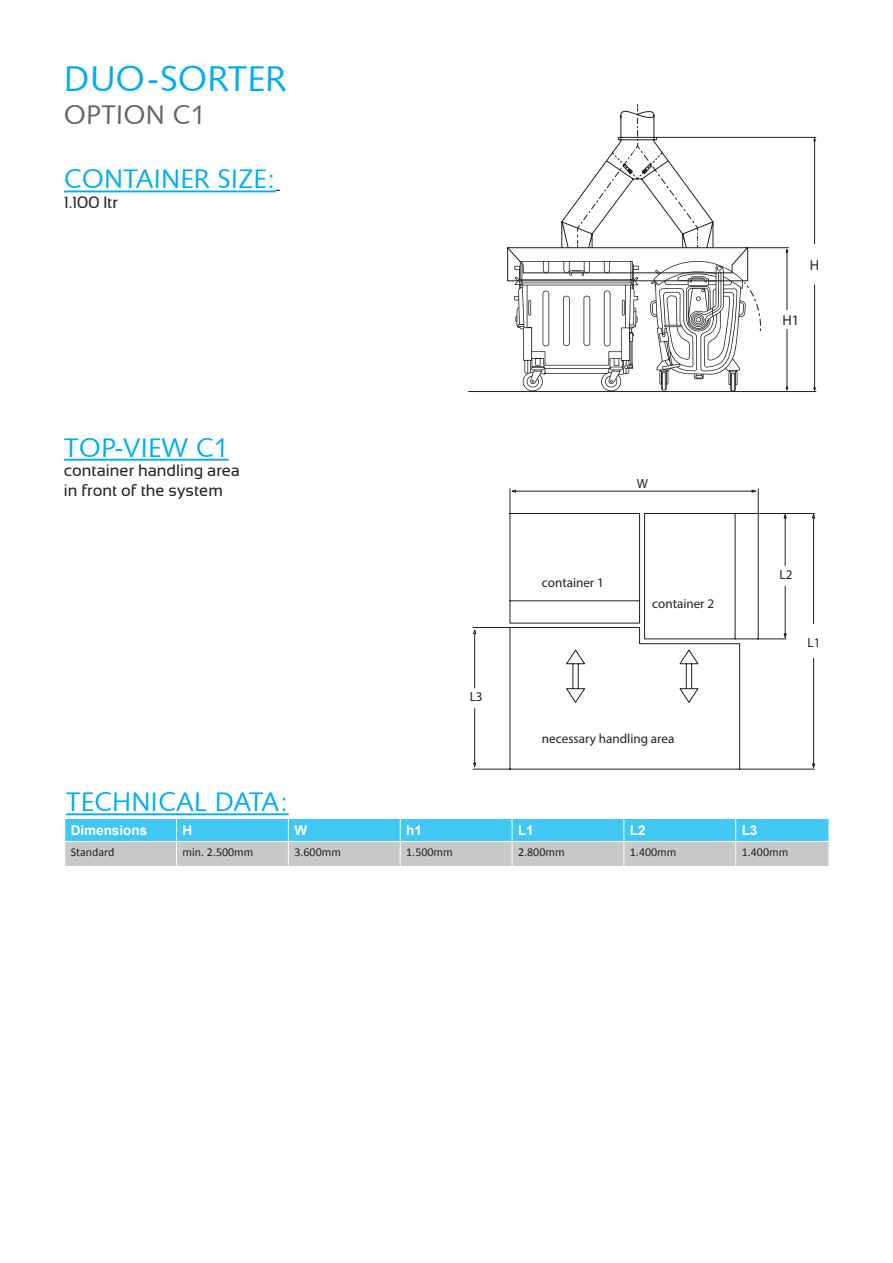
<style>
.page{position:relative;width:893px;height:1263px;background:#fff}
.page>*{position:absolute;margin:0;border:0;box-sizing:border-box;transform-origin:0 0}
.sub_sub_title{font:36px "Humanist 531 BT Roman A";color:#00aeef}
.Paragraph_Style_1{font:27px "Humanist 531 BT Roman A";color:#00aeef}
.Paragraph_Style_1-2{font:27px "Humanist 531 BT Roman A";color:#636366}
.Paragraph_Style_1-3{font:16.5px "Sansation";color:#231f20}
.t1{font:14.4px "Myriad Pro";color:#231f20}
.table_title{font:700 13.5px "Arial";color:#fff}
.t2{font:13.2px "Myriad Pro";color:#231f20}
.table_text{font:12px "Calibri";color:#231f20}
</style>
<div class="page">
<hr style="left:64px;top:191px;width:212px;height:1px;background:#00aeef">
<hr style="left:64px;top:459px;width:165px;height:2px;background:#00aeef">
<svg style="left:468px;top:136px;width:348px;height:256px"></svg>
<svg style="left:507px;top:104px;width:256px;height:287px"></svg>
<hr style="left:745px;top:247px;width:43px;height:1px;background:#231f20">
<hr style="left:656px;top:137px;width:160px;height:1px;background:#231f20">
<svg style="left:472px;top:488px;width:343px;height:282px"></svg>
<svg style="left:66px;top:819px;width:763px;height:46px;background:#86c8de"></svg>
<hr style="left:65px;top:841px;width:112px;height:1px;background:#fff">
<hr style="left:177px;top:841px;width:111px;height:1px;background:#fff">
<hr style="left:288px;top:841px;width:112px;height:1px;background:#fff">
<hr style="left:400px;top:841px;width:112px;height:1px;background:#fff">
<hr style="left:512px;top:841px;width:112px;height:1px;background:#fff">
<hr style="left:624px;top:841px;width:112px;height:1px;background:#fff">
<hr style="left:736px;top:841px;width:93px;height:1px;background:#fff">
<div style="left:64px;top:817px;width:784px;height:50px;border:1px solid #fff"></div>
<hr style="left:66px;top:813px;width:223px;height:2px;background:#00aeef">
<p class="sub_sub_title" style="left:64px;top:56px;width:224px">DUO-SORTER</p>
<p class="Paragraph_Style_1-2" style="left:64px;top:97px;width:143px">OPTION C1</p>
<p class="Paragraph_Style_1" style="left:64px;top:162px;width:213px">CONTAINER SIZE:</p>
<p class="Paragraph_Style_1-3" style="left:64px;top:193px;width:55px">1.100 ltr</p>
<p class="t1" style="left:810px;top:256px;width:11px">H</p>
<p class="t1" style="left:782px;top:311px;width:18px">H1</p>
<p class="Paragraph_Style_1" style="left:64px;top:430px;width:166px">TOP-VIEW C1</p>
<p class="Paragraph_Style_1-3" style="left:64px;top:462px;width:178px">container handling area</p>
<p class="Paragraph_Style_1-3" style="left:64px;top:481px;width:160px">in front of the system</p>
<p class="t2" style="left:637px;top:475px;width:13px">W</p>
<p class="t2" style="left:470px;top:689px;width:15px">L3</p>
<p class="t2" style="left:542px;top:574px;width:63px">container 1</p>
<p class="t2" style="left:652px;top:595px;width:63px">container 2</p>
<p class="t2" style="left:542px;top:731px;width:134px">necessary handling area</p>
<p class="t2" style="left:779px;top:567px;width:15px">L2</p>
<p class="t2" style="left:808px;top:635px;width:15px">L1</p>
<p class="Paragraph_Style_1" style="left:66px;top:785px;width:224px">TECHNICAL DATA:</p>
<p class="table_title" style="left:71px;top:821px;width:78px">Dimensions</p>
<p class="table_title" style="left:183px;top:821px;width:11px">H</p>
<p class="table_title" style="left:294px;top:821px;width:14px">W</p>
<p class="table_title" style="left:406px;top:821px;width:17px">h1</p>
<p class="table_title" style="left:518px;top:821px;width:17px">L1</p>
<p class="table_title" style="left:630px;top:821px;width:17px">L2</p>
<p class="table_title" style="left:742px;top:821px;width:17px">L3</p>
<p class="table_text" style="left:71px;top:845px;width:45px">Standard</p>
<p class="table_text" style="left:183px;top:845px;width:72px">min. 2.500mm</p>
<p class="table_text" style="left:294px;top:845px;width:48px">3.600mm</p>
<p class="table_text" style="left:406px;top:845px;width:48px">1.500mm</p>
<p class="table_text" style="left:518px;top:845px;width:48px">2.800mm</p>
<p class="table_text" style="left:630px;top:845px;width:48px">1.400mm</p>
<p class="table_text" style="left:742px;top:845px;width:48px">1.400mm</p>
</div>
